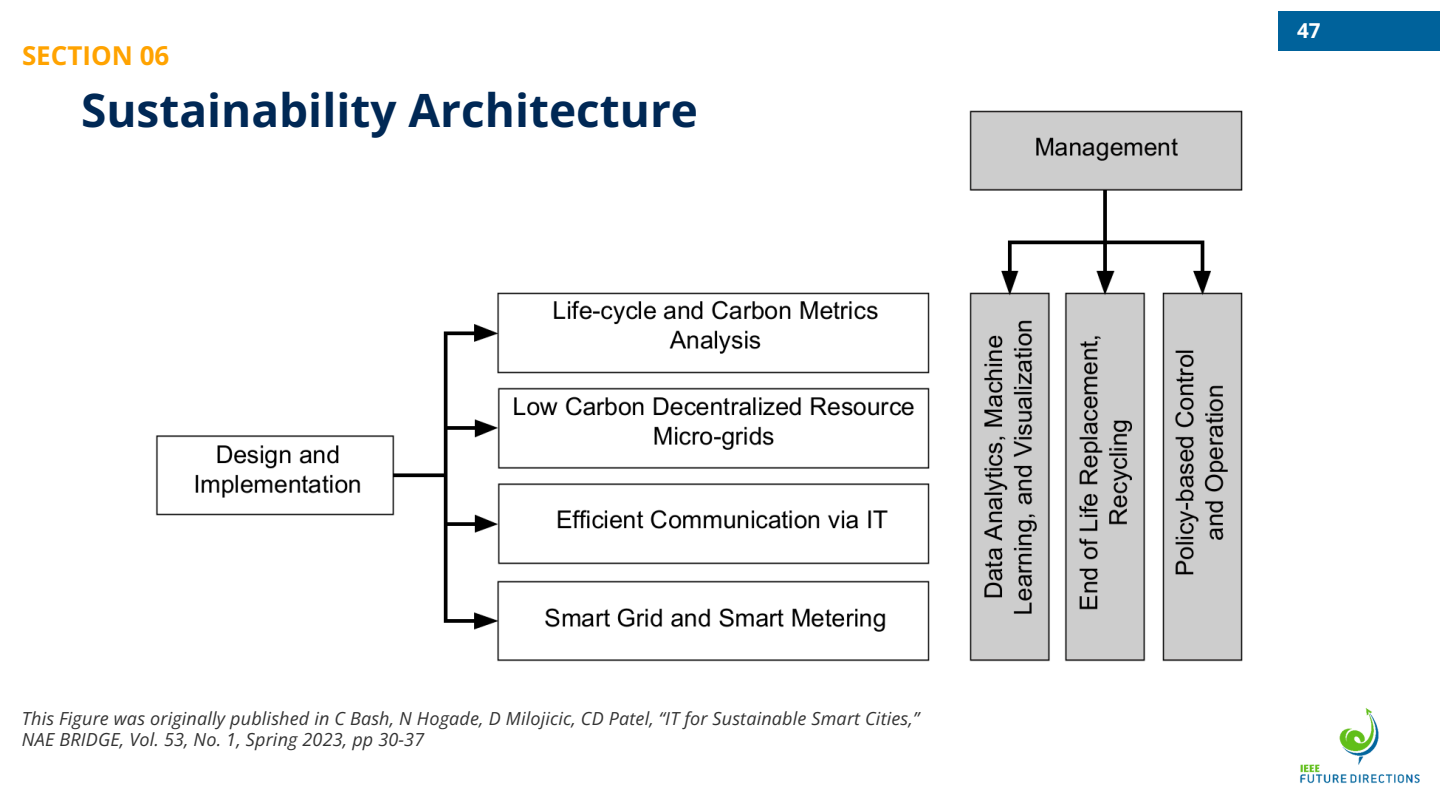
<style>
.page{position:relative;width:1440px;height:810px;background:#fff}
.page>*{position:absolute;margin:0;border:0;box-sizing:border-box;transform-origin:0 0}
.t1{font:700 46px "Open Sans";color:#002855}
.t2{font:700 26px "Open Sans";color:#ffa300}
.t3{font:700 20.6px "Open Sans";color:#fff}
.t4{font:italic 18px "Open Sans";letter-spacing:.01em;color:#333}
</style>
<div class="page">
<div style="left:1278px;top:12px;width:162px;height:39px;background:#00629b"></div>
<img style="left:1300px;top:708px;width:120px;height:76px">
<img style="left:155px;top:110px;width:1152px;height:619px">
<p class="t2" style="left:22px;top:38px;width:149px">SECTION 06</p>
<h1 class="t1" style="left:81px;top:77px;width:619px">Sustainability Architecture</h1>
<p class="t4" style="left:22px;top:705px;width:899px">This Figure was originally published in C Bash, N Hogade, D Milojicic, CD Patel, “IT for Sustainable Smart Cities,”</p>
<p class="t4" style="left:22px;top:726px;width:404px">NAE BRIDGE, Vol. 53, No. 1, Spring 2023, pp 30-37</p>
<p class="t3" style="left:1297px;top:16px;width:25px">47</p>
</div>
